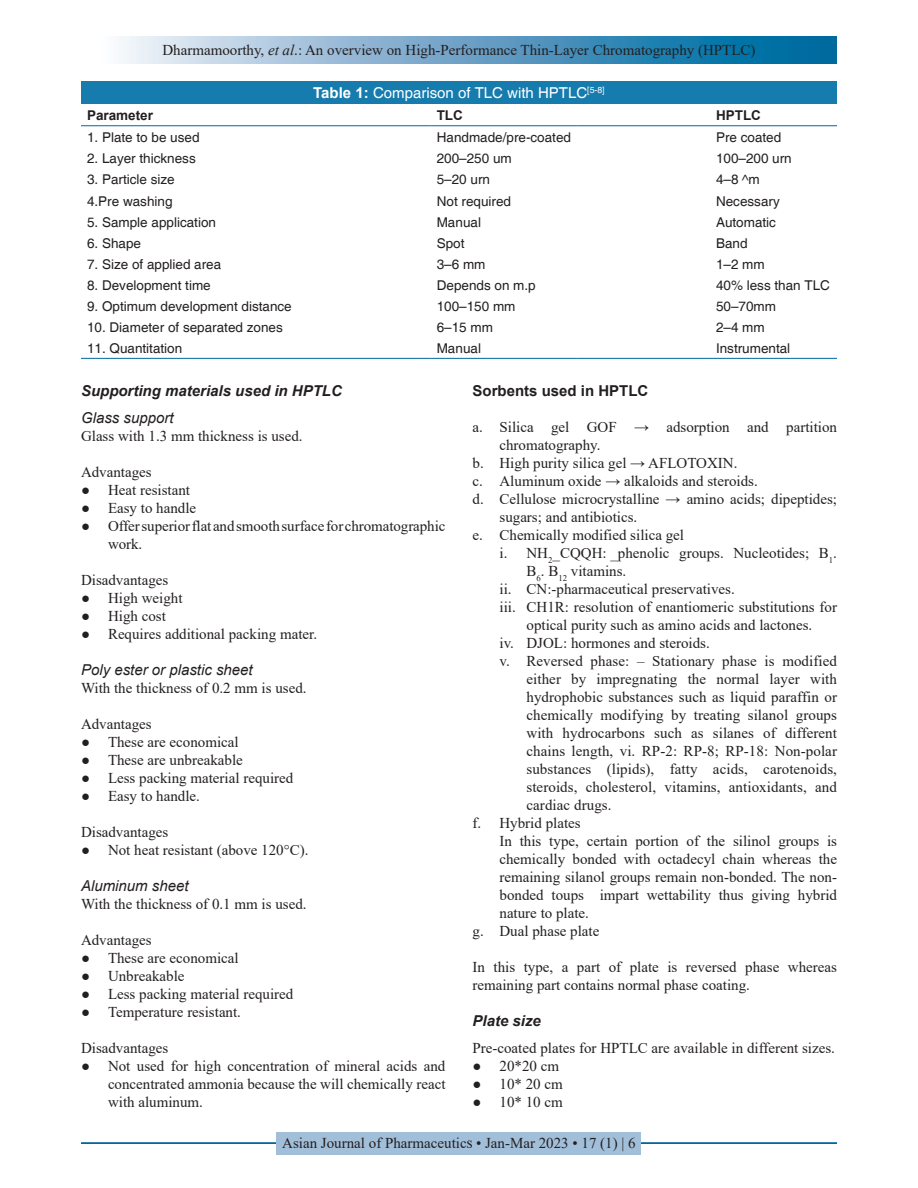
<style>
.page{position:relative;width:918px;height:1188px;background:#fff}
.page>*{position:absolute;margin:0;border:0;box-sizing:border-box;transform-origin:0 0}
.L1{font:15px/18px "Times New Roman";color:#231f20}
.L{font:15px/18px "Times New Roman";color:#231f20}
.LL{font:15px/18px "Times New Roman";color:#231f20}
.TX{font:15px/18px "Times New Roman";color:#231f20}
.TX_No_After_Space{font:15px "Times New Roman";color:#231f20}
.t1{font:italic 15px "Helvetica";color:#231f20}
.RF{font:15px "Times New Roman";color:#231f20}
.t2{font:italic 700 15px "Helvetica";color:#231f20}
.TT{font:15px "Helvetica";color:#fff}
.t3{font:700 15px "Helvetica";color:#231f20}
.TB{font:13.5px "Helvetica";color:#231f20}
.TBL{font:13.5px "Helvetica";color:#231f20}
.TCH{font:700 13.5px "Helvetica";color:#231f20}
.s1{font-style:italic}
.s2{font-weight:700}
.s3{font-family:"Arial"}
</style>
<div class="page">
<div style="left:81px;top:37px;width:756px;height:27px;background:linear-gradient(to right,#fcf4fb,#005d99)"></div>
<hr style="left:81px;top:1142px;width:756px;height:2px;background:#00689e">
<div style="left:277px;top:1132px;width:364px;height:22px;background:#a2bfda"></div>
<div style="left:81px;top:81px;width:756px;height:23px;background:#167cae"></div>
<hr style="left:81px;top:358px;width:217px;height:1px;background:#00689e">
<hr style="left:298px;top:358px;width:133px;height:1px;background:#00689e">
<hr style="left:431px;top:358px;width:146px;height:1px;background:#00689e">
<hr style="left:577px;top:358px;width:133px;height:1px;background:#00689e">
<hr style="left:710px;top:358px;width:127px;height:1px;background:#00689e">
<hr style="left:81px;top:125px;width:217px;height:1px;background:#00689e">
<hr style="left:298px;top:125px;width:133px;height:1px;background:#00689e">
<hr style="left:431px;top:125px;width:146px;height:1px;background:#00689e">
<hr style="left:577px;top:125px;width:133px;height:1px;background:#00689e">
<hr style="left:710px;top:125px;width:127px;height:1px;background:#00689e">
<p class="L1" style="left:162px;top:41px;width:595px">Dharmamoorthy, <span class="s1">et al</span>.: An overview on High-Performance Thin-Layer Chromatography (HPTLC)</p>
<p class="TT" style="left:313px;top:84px;width:293px"><span class="s2">Table 1:</span> Comparison of TLC with HPTLC<sup>[5‑8]</sup></p>
<p class="TCH" style="left:87px;top:105px;width:68px">Parameter</p>
<p class="TCH" style="left:437px;top:105px;width:28px">TLC</p>
<p class="TCH" style="left:716px;top:105px;width:46px">HPTLC</p>
<p class="TB" style="left:87px;top:129px;width:114px">1. Plate to be used</p>
<p class="TB" style="left:437px;top:129px;width:136px">Handmade/pre‑coated</p>
<p class="TB" style="left:716px;top:129px;width:67px">Pre coated</p>
<p class="TB" style="left:87px;top:151px;width:110px">2. Layer thickness</p>
<p class="TB" style="left:437px;top:151px;width:77px">200–250 um</p>
<p class="TB" style="left:716px;top:151px;width:77px">100–200 urn</p>
<p class="TB" style="left:87px;top:172px;width:89px">3. Particle size</p>
<p class="TB" style="left:437px;top:172px;width:55px">5–20 urn</p>
<p class="TB" style="left:716px;top:172px;width:45px">4–8 ^m</p>
<p class="TB" style="left:87px;top:193px;width:87px">4.Pre washing</p>
<p class="TB" style="left:437px;top:193px;width:76px">Not required</p>
<p class="TB" style="left:716px;top:193px;width:65px">Necessary</p>
<p class="TB" style="left:87px;top:214px;width:131px">5. Sample application</p>
<p class="TB" style="left:437px;top:214px;width:46px">Manual</p>
<p class="TB" style="left:716px;top:214px;width:62px">Automatic</p>
<p class="TB" style="left:87px;top:235px;width:56px">6. Shape</p>
<p class="TB" style="left:437px;top:235px;width:29px">Spot</p>
<p class="TB" style="left:716px;top:235px;width:33px">Band</p>
<p class="TB" style="left:87px;top:256px;width:136px">7. Size of applied area</p>
<p class="TB" style="left:437px;top:256px;width:50px">3–6 mm</p>
<p class="TB" style="left:716px;top:256px;width:50px">1–2 mm</p>
<p class="TB" style="left:87px;top:277px;width:125px">8. Development time</p>
<p class="TB" style="left:437px;top:277px;width:101px">Depends on m.p</p>
<p class="TB" style="left:716px;top:277px;width:116px">40% less than TLC</p>
<p class="TB" style="left:87px;top:298px;width:206px">9. Optimum development distance</p>
<p class="TB" style="left:437px;top:298px;width:80px">100–150 mm</p>
<p class="TB" style="left:716px;top:298px;width:62px">50–70mm</p>
<p class="TB" style="left:87px;top:319px;width:197px">10. Diameter of separated zones</p>
<p class="TB" style="left:437px;top:319px;width:58px">6–15 mm</p>
<p class="TB" style="left:716px;top:319px;width:50px">2–4 mm</p>
<p class="TBL" style="left:87px;top:341px;width:97px">11. Quantitation</p>
<p class="TBL" style="left:437px;top:341px;width:46px">Manual</p>
<p class="TBL" style="left:716px;top:341px;width:76px">Instrumental</p>
<h3 class="t2" style="left:81px;top:381px;width:262px">Supporting materials used in HPTLC</h3>
<h4 class="t1" style="left:81px;top:408px;width:94px">Glass support</h4>
<p class="TX" style="left:81px;top:427px;width:223px">Glass with 1.3 mm thickness is used.</p>
<p class="TX_No_After_Space" style="left:81px;top:461px;width:72px">Advantages</p>
<p class="L" style="left:81px;top:481px;width:111px"><span class="s3">●</span> Heat resistant</p>
<p class="L" style="left:81px;top:499px;width:117px"><span class="s3">●</span> Easy to handle</p>
<p class="LL" style="left:108px;top:517px;width:339px;text-indent:-27px"><span class="s3">●</span> Offer superior flat and smooth surface for chromatographic work.</p>
<p class="TX_No_After_Space" style="left:81px;top:569px;width:89px">Disadvantages</p>
<p class="L" style="left:81px;top:589px;width:103px"><span class="s3">●</span> High weight</p>
<p class="L" style="left:81px;top:607px;width:86px"><span class="s3">●</span> High cost</p>
<p class="LL" style="left:81px;top:625px;width:238px"><span class="s3">●</span> Requires additional packing mater.</p>
<h4 class="t1" style="left:81px;top:660px;width:173px">Poly ester or plastic sheet</h4>
<p class="TX" style="left:81px;top:679px;width:227px">With the thickness of 0.2 mm is used.</p>
<p class="TX_No_After_Space" style="left:81px;top:713px;width:72px">Advantages</p>
<p class="L" style="left:81px;top:733px;width:159px"><span class="s3">●</span> These are economical</p>
<p class="L" style="left:81px;top:751px;width:163px"><span class="s3">●</span> These are unbreakable</p>
<p class="L" style="left:81px;top:769px;width:214px"><span class="s3">●</span> Less packing material required</p>
<p class="LL" style="left:81px;top:787px;width:121px"><span class="s3">●</span> Easy to handle.</p>
<p class="TX_No_After_Space" style="left:81px;top:821px;width:89px">Disadvantages</p>
<p class="LL" style="left:81px;top:841px;width:229px"><span class="s3">●</span> Not heat resistant (above 120°C).</p>
<h4 class="t1" style="left:81px;top:876px;width:109px">Aluminum sheet</h4>
<p class="TX" style="left:81px;top:895px;width:227px">With the thickness of 0.1 mm is used.</p>
<p class="TX_No_After_Space" style="left:81px;top:929px;width:72px">Advantages</p>
<p class="L" style="left:81px;top:949px;width:159px"><span class="s3">●</span> These are economical</p>
<p class="L" style="left:81px;top:967px;width:105px"><span class="s3">●</span> Unbreakable</p>
<p class="L" style="left:81px;top:985px;width:214px"><span class="s3">●</span> Less packing material required</p>
<p class="LL" style="left:81px;top:1003px;width:162px"><span class="s3">●</span> Temperature resistant.</p>
<p class="TX_No_After_Space" style="left:81px;top:1037px;width:89px">Disadvantages</p>
<p class="LL" style="left:108px;top:1057px;width:339px;text-align:justify;text-indent:-27px"><span class="s3">●</span> Not used for high concentration of mineral acids and concentrated ammonia because the will chemically react with aluminum.</p>
<h2 class="t3" style="left:472px;top:380px;width:177px">Sorbents used in HPTLC</h2>
<p class="L" style="left:500px;top:418px;width:339px;text-indent:-27px">a. Silica gel GOF → adsorption and partition chromatography.</p>
<p class="L" style="left:472px;top:454px;width:267px">b. High purity silica gel → AFLOTOXIN.</p>
<p class="L" style="left:472px;top:472px;width:287px">c. Aluminum oxide → alkaloids and steroids.</p>
<p class="L" style="left:500px;top:490px;width:339px;text-indent:-27px">d. Cellulose microcrystalline → amino acids; dipeptides; sugars; and antibiotics.</p>
<p class="L" style="left:472px;top:526px;width:213px">e. Chemically modified silica gel</p>
<p class="L1" style="left:526px;top:544px;width:312px;text-indent:-27px">i. NH<sub>2</sub>_CQQH: _phenolic groups. Nucleotides; B<sub>1</sub>.<br>B<sub>6</sub>. B<sub>12</sub> vitamins.</p>
<p class="L1" style="left:500px;top:580px;width:237px">ii. CN:-pharmaceutical preservatives.</p>
<p class="L1" style="left:500px;top:598px;width:339px;text-align:center">iii. CH1R: resolution of enantiomeric substitutions for optical purity such as amino acids and lactones.</p>
<p class="L1" style="left:500px;top:634px;width:212px">iv. DJOL: hormones and steroids.</p>
<p class="L1" style="left:526px;top:652px;width:312px;text-align:justify;text-indent:-27px">v. Reversed phase: – Stationary phase is modified either by impregnating the normal layer with hydrophobic substances such as liquid paraffin or chemically modifying by treating silanol groups with hydrocarbons such as silanes of different chains length, vi. RP-2: RP-8; RP-18: Non-polar substances (lipids), fatty acids, carotenoids, steroids, cholesterol, vitamins, antioxidants, and cardiac drugs.</p>
<p class="L" style="left:472px;top:814px;width:110px">f. Hybrid plates</p>
<p class="L" style="left:500px;top:832px;width:339px;text-align:justify">In this type, certain portion of the silinol groups is chemically bonded with octadecyl chain whereas the remaining silanol groups remain non-bonded. The non&shy;bonded toups impart wettability thus giving hybrid nature to plate.</p>
<p class="LL" style="left:472px;top:922px;width:128px">g. Dual phase plate</p>
<p class="TX" style="left:472px;top:958px;width:366px">In this type, a part of plate is reversed phase whereas remaining part contains normal phase coating.</p>
<h3 class="t2" style="left:472px;top:1011px;width:70px">Plate size</h3>
<p class="TX_No_After_Space" style="left:472px;top:1037px;width:364px">Pre-coated plates for HPTLC are available in different sizes.</p>
<p class="L" style="left:472px;top:1057px;width:88px"><span class="s3">●</span> 20*20 cm</p>
<p class="L" style="left:472px;top:1075px;width:92px"><span class="s3">●</span> 10* 20 cm</p>
<p class="L" style="left:472px;top:1093px;width:92px"><span class="s3">●</span> 10* 10 cm</p>
<p class="RF" style="left:282px;top:1133px;width:355px">Asian Journal of Pharmaceutics • Jan-Mar 2023 • 17 (1) | 6</p>
</div>
